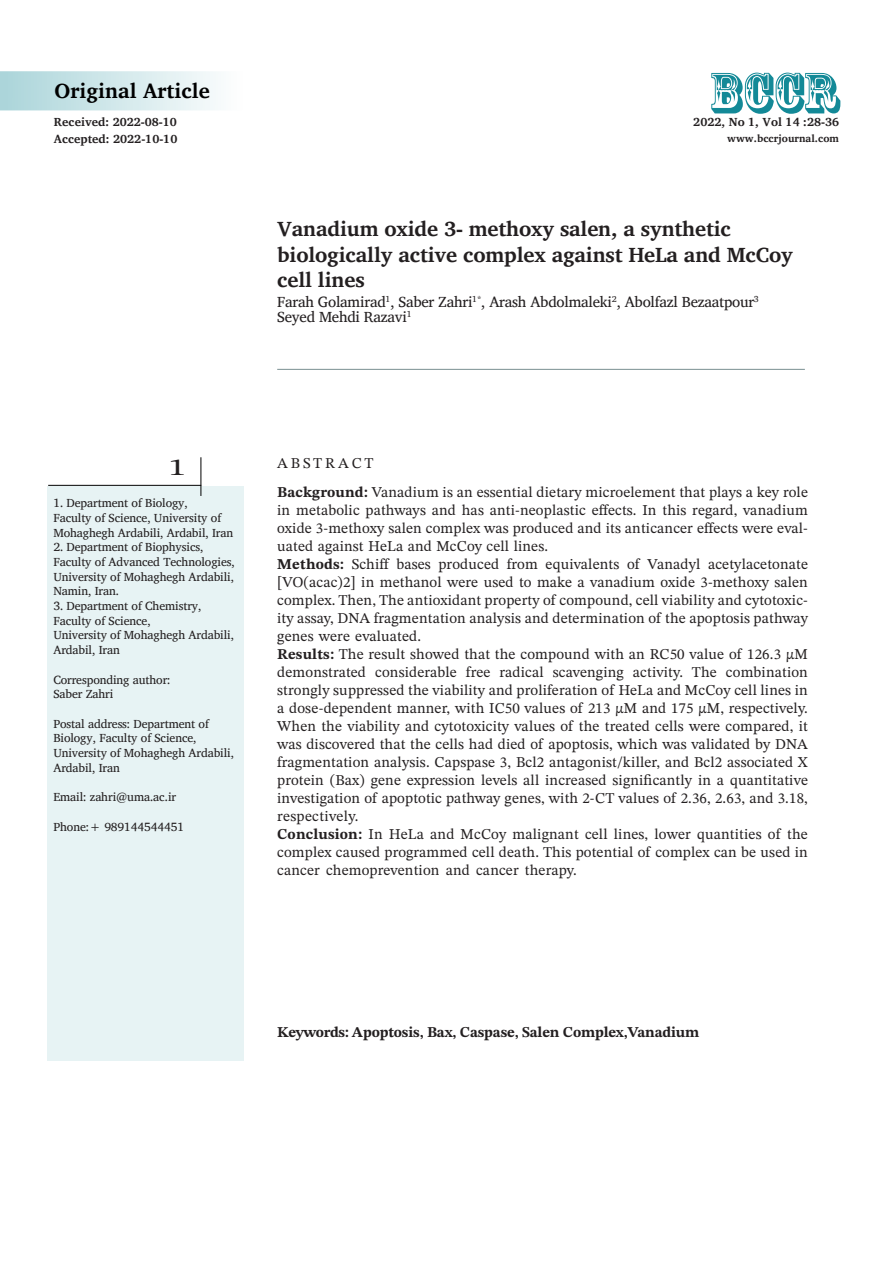
<style>
.page{position:relative;width:893px;height:1263px;background:#fff}
.page>*{position:absolute;margin:0;border:0;box-sizing:border-box;transform-origin:0 0}
.t1{font:54px "Rosewood Std";color:#138997}
.t2{font:24px "STIX Two Text";color:#231f20;scale:1.5 1}
.t3{font:700 21px/25.5px "Charis SIL";letter-spacing:-.01em;color:#231f20}
.t4{font:700 21px "Charis SIL";color:#000}
.t5{font:15px/18px "STIX Two Math";letter-spacing:.01em;color:#231f20;text-align:justify}
.t6{font:15px "Charis SIL";letter-spacing:-.015em;color:#231f20}
.t7{font:700 15px "STIX Two Text";letter-spacing:-.01em;color:#231f20}
.t8{font:12px/14.7px "Charis SIL";letter-spacing:-.01em;color:#231f20}
.t9{font:700 12px "Charis SIL";color:#231f20}
.t10{font:700 10.5px "Charis SIL";color:#231f20}
.s1{font-family:"STIX Two Text";font-weight:700}
</style>
<div class="page">
<svg style="left:0;top:71px;width:216px;height:40px;background:#d0e7ea"></svg>
<div style="left:48px;top:486px;width:196px;height:575px;background:#e7f3f4"></div>
<hr style="left:48px;top:485px;width:153px;height:1px;background:#000">
<hr style="left:201px;top:457px;width:1px;height:39px;background:#000">
<hr style="left:277px;top:369px;width:528px;height:1px;background:#798f92">
<p class="t4" style="left:55px;top:79px;width:157px">Original Article</p>
<p class="t1" style="left:709px;top:61px;width:131px">BCCR</p>
<p class="t9" style="left:54px;top:114px;width:125px">Received: 2022-08-10</p>
<p class="t9" style="left:693px;top:114px;width:147px">2022, No 1, Vol 14 :28-36</p>
<p class="t9" style="left:54px;top:132px;width:125px">Accepted: 2022-10-10</p>
<p class="t10" style="left:727px;top:132px;width:113px">www.bccrjournal.com</p>
<p class="t3" style="left:277px;top:216px;width:455px">Vanadium oxide 3- methoxy salen, a synthetic</p>
<p class="t3" style="left:277px;top:242px;width:517px">biologically active complex against HeLa and McCoy cell lines</p>
<p class="t6" style="left:277px;top:293px;width:483px">Farah Golamirad<sup>1</sup>, Saber Zahri<sup>1*</sup>, Arash Abdolmaleki<sup>2</sup>, Abolfazl Bezaatpour<sup>3</sup></p>
<p class="t6" style="left:277px;top:308px;width:136px">Seyed Mehdi Razavi<sup>1</sup></p>
<p class="t2" style="left:168px;top:450px;width:13px">1</p>
<p class="t8" style="left:53px;top:496px;width:181px">1. Department of Biology,<br>Faculty of Science, University of<br>Mohaghegh Ardabili, Ardabil, Iran</p>
<p class="t8" style="left:53px;top:540px;width:183px">2. Department of Biophysics,<br>Faculty of Advanced Technologies,<br>University of Mohaghegh Ardabili,<br>Namin, Iran.</p>
<p class="t8" style="left:53px;top:598px;width:150px">3. Department of Chemistry,</p>
<p class="t8" style="left:53px;top:613px;width:99px">Faculty of Science,</p>
<p class="t8" style="left:53px;top:628px;width:182px">University of Mohaghegh Ardabili,<br>Ardabil, Iran</p>
<p class="t8" style="left:53px;top:672px;width:119px">Corresponding author:</p>
<p class="t8" style="left:53px;top:687px;width:62px">Saber Zahri</p>
<p class="t8" style="left:53px;top:716px;width:182px">Postal address: Department of<br>Biology, Faculty of Science,<br>University of Mohaghegh Ardabili,<br>Ardabil, Iran</p>
<p class="t8" style="left:53px;top:790px;width:124px">Email: zahri@uma.ac.ir</p>
<p class="t8" style="left:53px;top:819px;width:132px">Phone:+ 989144544451</p>
<p class="t5" style="left:277px;top:454px;width:98px">A B S T R A C T</p>
<p class="t5" style="left:277px;top:483px;width:532px"><span class="s1">Background:</span> Vanadium is an essential dietary microelement that plays a key role in metabolic pathways and has anti-neoplastic effects. In this regard, vanadium oxide 3-methoxy salen complex was produced and its anticancer effects were eval&shy;uated against HeLa and McCoy cell lines.</p>
<p class="t5" style="left:277px;top:555px;width:532px"><span class="s1">Methods:</span> Schiff bases produced from equivalents of Vanadyl acetylacetonate [VO(acac)2] in methanol were used to make a vanadium oxide 3-methoxy salen complex. Then, The antioxidant property of compound, cell viability and cytotoxic&shy;ity assay, DNA fragmentation analysis and determination of the apoptosis pathway genes were evaluated.</p>
<p class="t5" style="left:277px;top:645px;width:532px"><span class="s1">Results:</span> The result showed that the compound with an RC50 value of 126.3 µM demonstrated considerable free radical scavenging activity. The combination strongly suppressed the viability and proliferation of HeLa and McCoy cell lines in a dose-dependent manner, with IC50 values of 213 µM and 175 µM, respectively.<br>When the viability and cytotoxicity values of the treated cells were compared, it was discovered that the cells had died of apoptosis, which was validated by DNA fragmentation analysis. Capspase 3, Bcl2 antagonist/killer, and Bcl2 associated X protein (Bax) gene expression levels all increased significantly in a quantitative investigation of apoptotic pathway genes, with 2-CT values of 2.36, 2.63, and 3.18, respectively.</p>
<p class="t5" style="left:277px;top:825px;width:532px"><span class="s1">Conclusion:</span> In HeLa and McCoy malignant cell lines, lower quantities of the complex caused programmed cell death. This potential of complex can be used in cancer chemoprevention and cancer therapy.</p>
<p class="t7" style="left:277px;top:1021px;width:424px">Keywords: Apoptosis, Bax, Caspase, Salen Complex,Vanadium</p>
</div>
